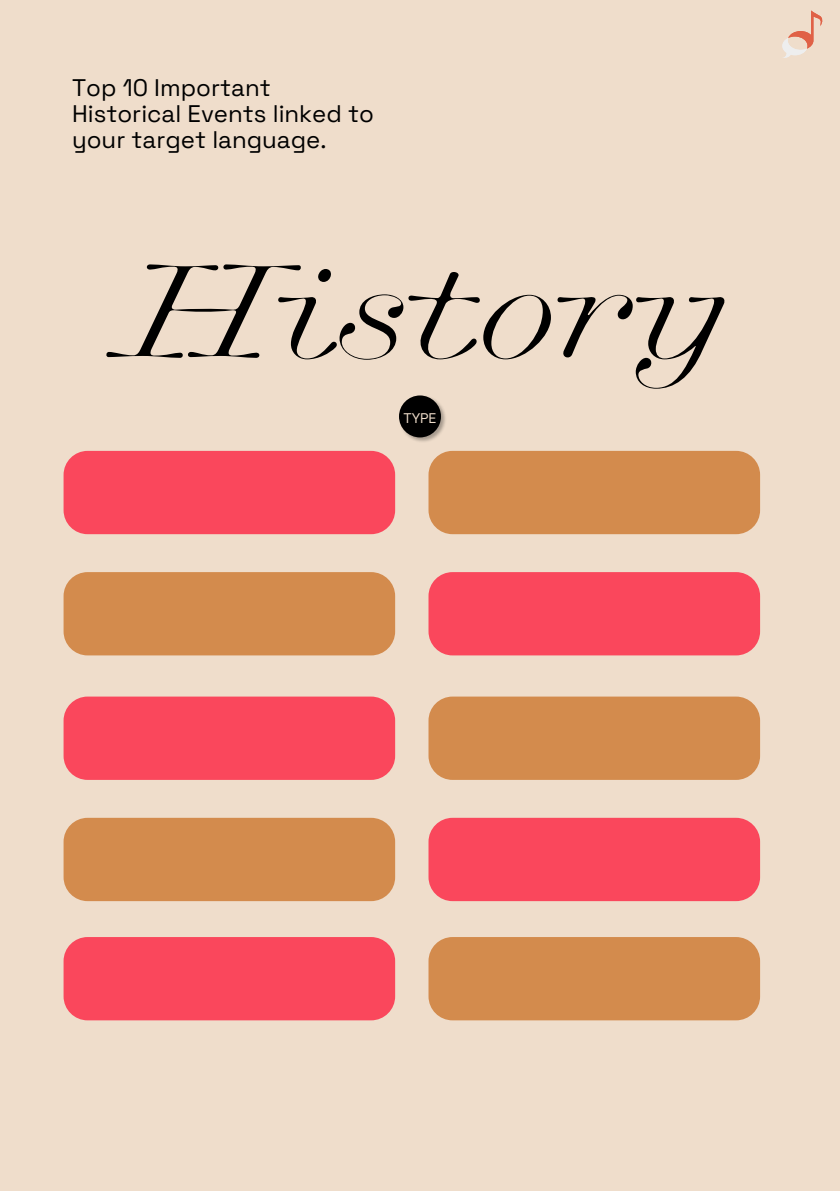
<style>
.page{position:relative;width:840px;height:1191px;background:#fff}
.page>*{position:absolute;margin:0;border:0;box-sizing:border-box;transform-origin:0 0}
.t1{font:italic 125.8px "Club Lithographer";letter-spacing:-.01em;color:#000}
.t2{font:300 24px/26px "Space Grotesk";color:#000}
.t3{font:300 14px "Space Grotesk";color:#efddcb}
</style>
<div class="page">
<div style="left:0;top:0;width:839px;height:1191px;background:#efddcb"></div>
<div style="left:398px;top:395px;width:49px;height:48px;background:#000;opacity:.3"></div>
<div style="left:399px;top:395px;width:41px;height:42px;background:#000;border-radius:50%"></div>
<div style="left:63px;top:451px;width:332px;height:83px;background:#fa475c;border-radius:24px"></div>
<div style="left:63px;top:696px;width:332px;height:84px;background:#fa475c;border-radius:24px"></div>
<div style="left:63px;top:937px;width:332px;height:83px;background:#fa475c;border-radius:24px"></div>
<div style="left:428px;top:572px;width:331px;height:83px;background:#fa475c;border-radius:24px"></div>
<div style="left:428px;top:818px;width:331px;height:83px;background:#fa475c;border-radius:24px"></div>
<div style="left:428px;top:451px;width:331px;height:83px;background:#d38b4d;border-radius:24px"></div>
<div style="left:428px;top:696px;width:331px;height:84px;background:#d38b4d;border-radius:24px"></div>
<div style="left:428px;top:937px;width:331px;height:83px;background:#d38b4d;border-radius:24px"></div>
<div style="left:63px;top:572px;width:332px;height:83px;background:#d38b4d;border-radius:24px"></div>
<div style="left:63px;top:818px;width:332px;height:83px;background:#d38b4d;border-radius:24px"></div>
<svg style="left:782px;top:10px;width:40px;height:48px"></svg>
<p class="t2" style="left:72px;top:73px;width:303px">Top 10 Important<br>Historical Events linked to your target language.</p>
<h1 class="t1" style="left:115px;top:201px;width:610px">History</h1>
<p class="t3" style="left:403px;top:408px;width:35px">TYPE</p>
</div>
